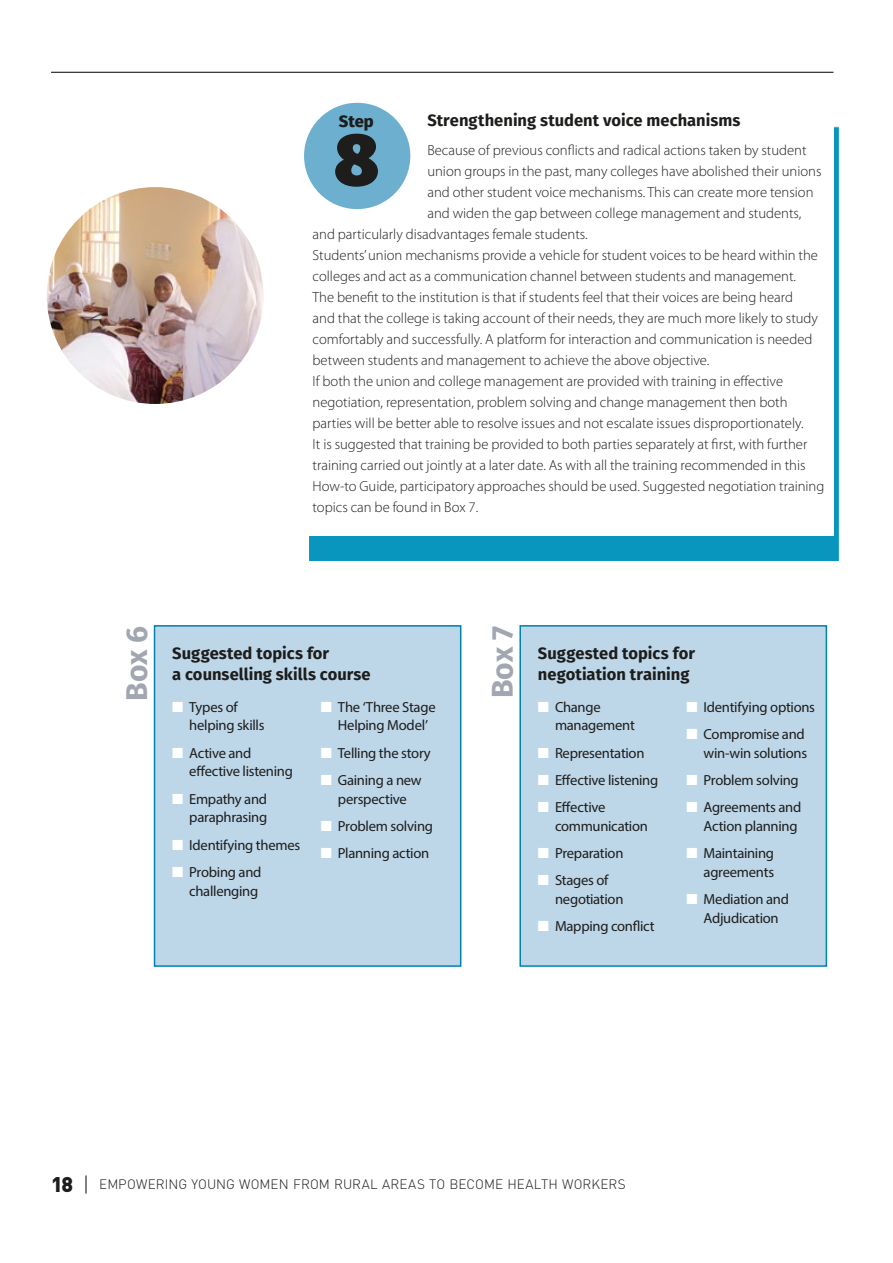
<style>
.page{position:relative;width:893px;height:1263px;background:#fff}
.page>*{position:absolute;margin:0;border:0;box-sizing:border-box;transform-origin:0 0}
.t1{font:900 73.5px "Fira Sans";color:#1d1d1b}
.t2{font:700 30px "Fira Sans";letter-spacing:-.005em;color:#a2a6b0}
.t3{font:700 16.5px/21px "Fira Sans";color:#1d1d1b}
.t4{font:800 16.5px "Fira Sans";color:#1d1d1b}
.t5{font:300 14.7px "Myriad Pro";color:#1d1d1b}
.t6{font:14.7px/18.8px "Myriad Pro";letter-spacing:-.02em;color:#1d1d1b}
.t7{font:300 13.5px "DIN Pro";letter-spacing:.005em;color:#1d1d1b}
.s1{color:#fff}
.s2{font-weight:900;font-size:21px}
.s3{font-size:21px}
</style>
<div class="page">
<hr style="left:51px;top:72px;width:782px;height:1px;background:#1d1d1b">
<img style="left:47px;top:187px;width:217px;height:217px;border-radius:108px">
<div style="left:309px;top:127px;width:529px;height:434px;background:#0896bf"></div>
<div style="left:304px;top:102px;width:529px;height:434px;background:#fff"></div>
<div style="left:304px;top:103px;width:106px;height:106px;background:#6dafcf;border-radius:50%"></div>
<div style="left:155px;top:626px;width:306px;height:340px;background:#bdd6e8"></div>
<div style="left:154px;top:625px;width:307px;height:342px;border:2px solid #0081b0"></div>
<div style="left:520px;top:626px;width:306px;height:340px;background:#bdd6e8"></div>
<div style="left:519px;top:625px;width:308px;height:342px;border:2px solid #0081b0"></div>
<p class="t3" style="left:427px;top:108px;width:315px">Strengthening student voice mechanisms</p>
<p class="t5" style="left:427px;top:142px;width:381px">Because of previous conflicts and radical actions taken by student</p>
<p class="t5" style="left:427px;top:163px;width:396px">union groups in the past, many colleges have abolished their unions</p>
<p class="t5" style="left:427px;top:184px;width:388px">and other student voice mechanisms. This can create more tension</p>
<p class="t5" style="left:427px;top:205px;width:376px">and widen the gap between college management and students,</p>
<p class="t5" style="left:313px;top:226px;width:277px">and particularly disadvantages female students.</p>
<p class="t5" style="left:313px;top:247px;width:507px">Students’ union mechanisms provide a vehicle for student voices to be heard within the</p>
<p class="t5" style="left:313px;top:268px;width:485px">colleges and act as a communication channel between students and management.</p>
<p class="t5" style="left:313px;top:289px;width:482px">The benefit to the institution is that if students feel that their voices are being heard</p>
<p class="t5" style="left:313px;top:310px;width:507px">and that the college is taking account of their needs, they are much more likely to study</p>
<p class="t5" style="left:313px;top:331px;width:501px">comfortably and successfully. A platform for interaction and communication is needed</p>
<p class="t5" style="left:313px;top:352px;width:398px">between students and management to achieve the above objective.</p>
<p class="t5" style="left:313px;top:373px;width:472px">If both the union and college management are provided with training in effective</p>
<p class="t5" style="left:313px;top:394px;width:476px">negotiation, representation, problem solving and change management then both</p>
<p class="t5" style="left:313px;top:415px;width:492px">parties will be better able to resolve issues and not escalate issues disproportionately.</p>
<p class="t5" style="left:313px;top:436px;width:496px">It is suggested that training be provided to both parties separately at first, with further</p>
<p class="t5" style="left:313px;top:457px;width:494px">training carried out jointly at a later date. As with all the training recommended in this</p>
<p class="t5" style="left:313px;top:478px;width:513px">How-to Guide, participatory approaches should be used. Suggested negotiation training</p>
<p class="t5" style="left:313px;top:499px;width:167px">topics can be found in Box 7.</p>
<p class="t4" style="left:339px;top:106px;width:36px">Step</p>
<h1 class="t1" style="left:334px;top:91px;width:46px">8</h1>
<h2 class="t2" style="left:111px;top:701px;width:76px;rotate:-90deg">Box 6</h2>
<p class="t3" style="left:172px;top:642px;width:200px">Suggested topics for<br>a counselling skills course</p>
<p class="t6" style="left:189px;top:697px;width:77px;text-indent:-17px"><span class="s1">■</span> Types of helping skills</p>
<p class="t6" style="left:189px;top:743px;width:105px;text-indent:-17px"><span class="s1">■</span> Active and effective listening</p>
<p class="t6" style="left:172px;top:789px;width:96px;text-align:right"><span class="s1">■</span> Empathy and paraphrasing</p>
<p class="t6" style="left:172px;top:835px;width:129px"><span class="s1">■</span> Identifying themes</p>
<p class="t6" style="left:172px;top:862px;width:91px;text-align:right"><span class="s1">■</span> Probing and challenging</p>
<p class="t6" style="left:338px;top:697px;width:99px;text-indent:-17px"><span class="s1">■</span> The ‘Three Stage<br>Helping Model’</p>
<p class="t6" style="left:321px;top:743px;width:111px"><span class="s1">■</span> Telling the story</p>
<p class="t6" style="left:321px;top:770px;width:102px;text-align:center"><span class="s1">■</span> Gaining a new perspective</p>
<p class="t6" style="left:321px;top:816px;width:114px"><span class="s1">■</span> Problem solving</p>
<p class="t6" style="left:321px;top:844px;width:110px"><span class="s1">■</span> Planning action</p>
<h2 class="t2" style="left:477px;top:698px;width:74px;rotate:-90deg">Box 7</h2>
<p class="t3" style="left:538px;top:642px;width:158px">Suggested topics for negotiation training</p>
<p class="t6" style="left:555px;top:697px;width:81px;text-indent:-17px"><span class="s1">■</span> Change management</p>
<p class="t6" style="left:538px;top:743px;width:108px"><span class="s1">■</span> Representation</p>
<p class="t6" style="left:538px;top:770px;width:122px"><span class="s1">■</span> Effective listening</p>
<p class="t6" style="left:555px;top:797px;width:94px;text-indent:-17px"><span class="s1">■</span> Effective communication</p>
<p class="t6" style="left:538px;top:843px;width:87px"><span class="s1">■</span> Preparation</p>
<p class="t6" style="left:555px;top:871px;width:70px;text-indent:-17px"><span class="s1">■</span> Stages of negotiation</p>
<p class="t6" style="left:538px;top:917px;width:118px"><span class="s1">■</span> Mapping conflict</p>
<p class="t6" style="left:687px;top:697px;width:130px"><span class="s1">■</span> Identifying options</p>
<p class="t6" style="left:687px;top:724px;width:122px;text-align:right"><span class="s1">■</span> Compromise and win-win solutions</p>
<p class="t6" style="left:687px;top:770px;width:114px"><span class="s1">■</span> Problem solving</p>
<p class="t6" style="left:687px;top:798px;width:116px;text-align:right"><span class="s1">■</span> Agreements and<br>Action planning</p>
<p class="t6" style="left:687px;top:844px;width:89px;text-align:right"><span class="s1">■</span> Maintaining agreements</p>
<p class="t6" style="left:687px;top:890px;width:104px;text-align:center"><span class="s1">■</span> Mediation and<br>Adjudication</p>
<p class="t7" style="left:51px;top:1175px;width:576px"><span class="s2">18</span> <span class="s3">|</span> EMPOWERING YOUNG WOMEN FROM RURAL AREAS TO BECOME HEALTH WORKERS</p>
</div>
